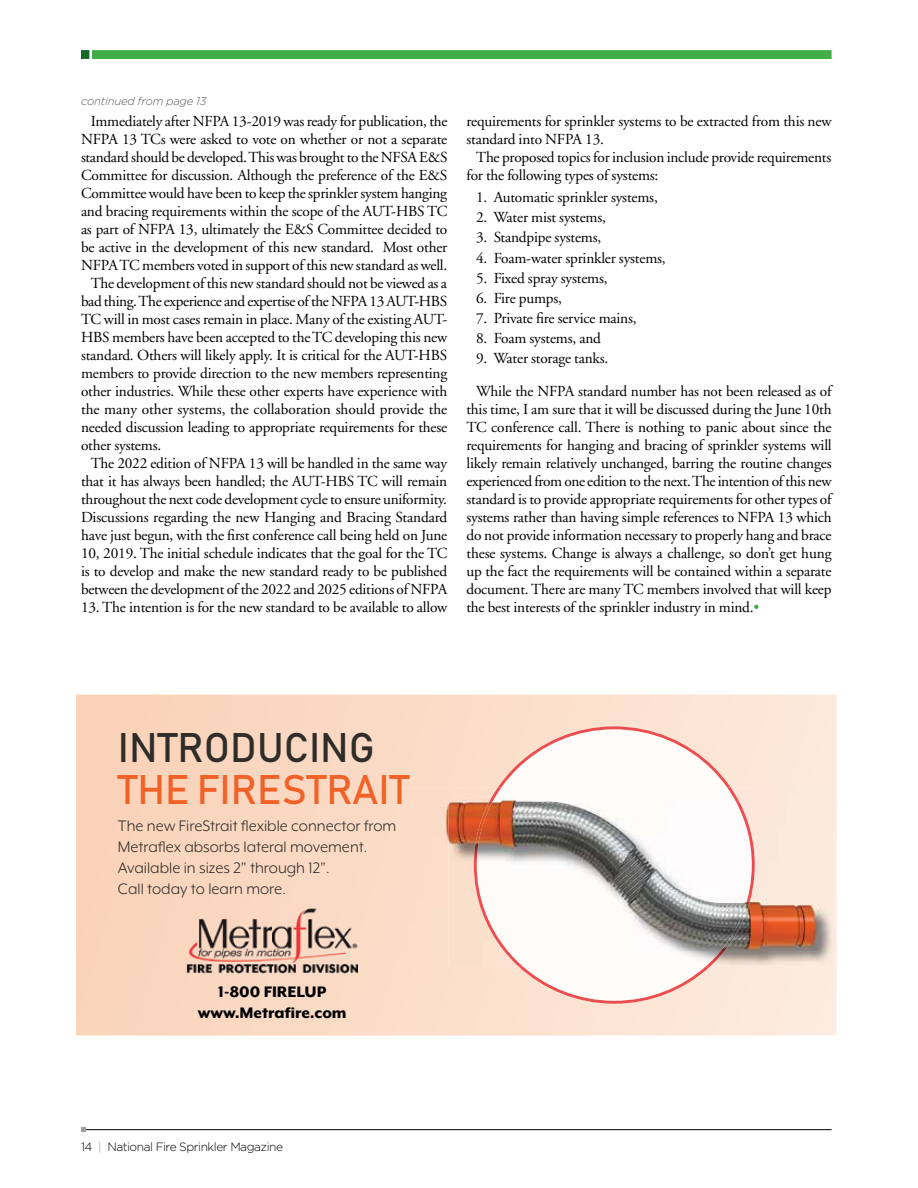
<style>
.page{position:relative;width:918px;height:1188px;background:#fff}
.page>*{position:absolute;margin:0;border:0;box-sizing:border-box;transform-origin:0 0}
.t1{font:40.8px "Bahnschrift";color:#f16228}
.t2{font:40.8px "Bahnschrift";color:#2f2d29}
.t3{font:17.55px/21px "Mr Eaves XL Mod OT";color:#302e29}
.t4{font:800 17.55px/21px "Mr Eaves XL Mod OT";color:#000;text-align:center}
.t5{font:15.3px/18px "Adobe Garamond";letter-spacing:-.015em;color:#000}
.t6{font:300 12px "Gotham";letter-spacing:-.04em;color:#000}
.t7{font:italic 300 11.25px "Gotham";letter-spacing:-.015em;color:#58595b}
.s1{color:#41ad49}
.s2{color:#939598}
</style>
<div class="page">
<hr style="left:81px;top:1129px;width:751px;height:1px;background:#000">
<svg style="left:81px;top:1127px;width:5px;height:5px"></svg>
<div style="left:81px;top:50px;width:8px;height:9px;background:#166827"></div>
<div style="left:92px;top:50px;width:740px;height:9px;background:#41ad49"></div>
<svg style="left:76px;top:695px;width:761px;height:341px;background:#fadbc6"></svg>
<img style="left:186px;top:909px;width:172px;height:65px">
<svg style="left:498px;top:726px;width:233px;height:278px"></svg>
<img style="left:449px;top:802px;width:384px;height:164px">
<img style="left:504px;top:951px;width:220px;height:15px">
<img style="left:399px;top:787px;width:430px;height:164px">
<img style="left:489px;top:787px;width:250px;height:15px">
<img style="left:449px;top:802px;width:380px;height:149px">
<img style="left:474px;top:802px;width:281px;height:149px">
<p class="t7" style="left:81px;top:94px;width:127px">continued from page 13</p>
<p class="t5" style="left:91px;top:113px;width:358px">Immediately after NFPA 13-2019 was ready for publication, the</p>
<p class="t5" style="left:81px;top:131px;width:368px">NFPA 13 TCs were asked to vote on whether or not a separate</p>
<p class="t5" style="left:81px;top:149px;width:368px">standard should be developed. This was brought to the NFSA E&amp;S</p>
<p class="t5" style="left:81px;top:167px;width:368px">Committee for discussion. Although the preference of the E&amp;S</p>
<p class="t5" style="left:81px;top:185px;width:368px">Committee would have been to keep the sprinkler system hanging</p>
<p class="t5" style="left:81px;top:203px;width:368px">and bracing requirements within the scope of the AUT-HBS TC</p>
<p class="t5" style="left:81px;top:221px;width:368px">as part of NFPA 13, ultimately the E&amp;S Committee decided to</p>
<p class="t5" style="left:81px;top:238px;width:368px">be active in the development of this new standard. Most other</p>
<p class="t5" style="left:81px;top:256px;width:368px">NFPA TC members voted in support of this new standard as well.</p>
<p class="t5" style="left:91px;top:274px;width:358px">The development of this new standard should not be viewed as a</p>
<p class="t5" style="left:81px;top:292px;width:368px">bad thing. The experience and expertise of the NFPA 13 AUT-HBS</p>
<p class="t5" style="left:81px;top:310px;width:368px">TC will in most cases remain in place. Many of the existing AUT-</p>
<p class="t5" style="left:81px;top:328px;width:368px">HBS members have been accepted to the TC developing this new</p>
<p class="t5" style="left:81px;top:346px;width:368px">standard. Others will likely apply. It is critical for the AUT-HBS</p>
<p class="t5" style="left:81px;top:364px;width:368px">members to provide direction to the new members representing</p>
<p class="t5" style="left:81px;top:382px;width:368px">other industries. While these other experts have experience with</p>
<p class="t5" style="left:81px;top:400px;width:368px">the many other systems, the collaboration should provide the</p>
<p class="t5" style="left:81px;top:418px;width:368px">needed discussion leading to appropriate requirements for these</p>
<p class="t5" style="left:81px;top:436px;width:82px">other systems.</p>
<p class="t5" style="left:91px;top:454px;width:358px">The 2022 edition of NFPA 13 will be handled in the same way</p>
<p class="t5" style="left:81px;top:472px;width:368px">that it has always been handled; the AUT-HBS TC will remain</p>
<p class="t5" style="left:81px;top:490px;width:368px">throughout the next code development cycle to ensure uniformity.</p>
<p class="t5" style="left:81px;top:508px;width:368px">Discussions regarding the new Hanging and Bracing Standard</p>
<p class="t5" style="left:81px;top:526px;width:368px">have just begun, with the first conference call being held on June</p>
<p class="t5" style="left:81px;top:544px;width:368px">10, 2019. The initial schedule indicates that the goal for the TC</p>
<p class="t5" style="left:81px;top:562px;width:368px">is to develop and make the new standard ready to be published</p>
<p class="t5" style="left:81px;top:580px;width:368px">between the development of the 2022 and 2025 editions of NFPA</p>
<p class="t5" style="left:81px;top:598px;width:368px">13. The intention is for the new standard to be available to allow</p>
<p class="t5" style="left:466px;top:112px;width:367px">requirements for sprinkler systems to be extracted from this new standard into NFPA 13.</p>
<p class="t5" style="left:466px;top:148px;width:366px;text-indent:10px">The proposed topics for inclusion include provide requirements for the following types of systems:</p>
<p class="t5" style="left:476px;top:189px;width:183px">1. Automatic sprinkler systems,</p>
<p class="t5" style="left:476px;top:209px;width:131px">2. Water mist systems,</p>
<p class="t5" style="left:476px;top:229px;width:127px">3. Standpipe systems,</p>
<p class="t5" style="left:476px;top:249px;width:191px">4. Foam-water sprinkler systems,</p>
<p class="t5" style="left:476px;top:269px;width:133px">5. Fixed spray systems,</p>
<p class="t5" style="left:476px;top:289px;width:87px">6. Fire pumps,</p>
<p class="t5" style="left:476px;top:310px;width:162px">7. Private fire service mains,</p>
<p class="t5" style="left:476px;top:330px;width:126px">8. Foam systems, and</p>
<p class="t5" style="left:476px;top:343px;width:357px;line-height:32.4px">9. Water storage tanks.<br>While the NFPA standard number has not been released as of</p>
<p class="t5" style="left:466px;top:400px;width:367px;text-align:justify">this time, I am sure that it will be discussed during the June 10th TC conference call. There is nothing to panic about since the requirements for hanging and bracing of sprinkler systems will likely remain relatively unchanged, barring the routine changes experienced from one edition to the next. The intention of this new standard is to provide appropriate requirements for other types of systems rather than having simple references to NFPA 13 which do not provide information necessary to properly hang and brace these systems. Change is always a challenge, so don’t get hung up the fact the requirements will be contained within a separate document. There are many TC members involved that will keep the best interests of the sprinkler industry in mind.<span class="s1">•</span></p>
<h1 class="t2" style="left:118px;top:722px;width:259px">INTRODUCING</h1>
<h1 class="t1" style="left:118px;top:764px;width:293px">THE FIRESTRAIT</h1>
<p class="t3" style="left:118px;top:815px;width:280px">The new FireStrait flexible connector from Metraflex absorbs lateral movement.<br>Available in sizes 2” through 12”.<br>Call today to learn more.</p>
<p class="t4" style="left:198px;top:981px;width:150px">1-800 FIRELUP www.Metrafire.com</p>
<p class="t6" style="left:81px;top:1139px;width:204px">14 <span class="s2">|</span> National Fire Sprinkler Magazine</p>
</div>
